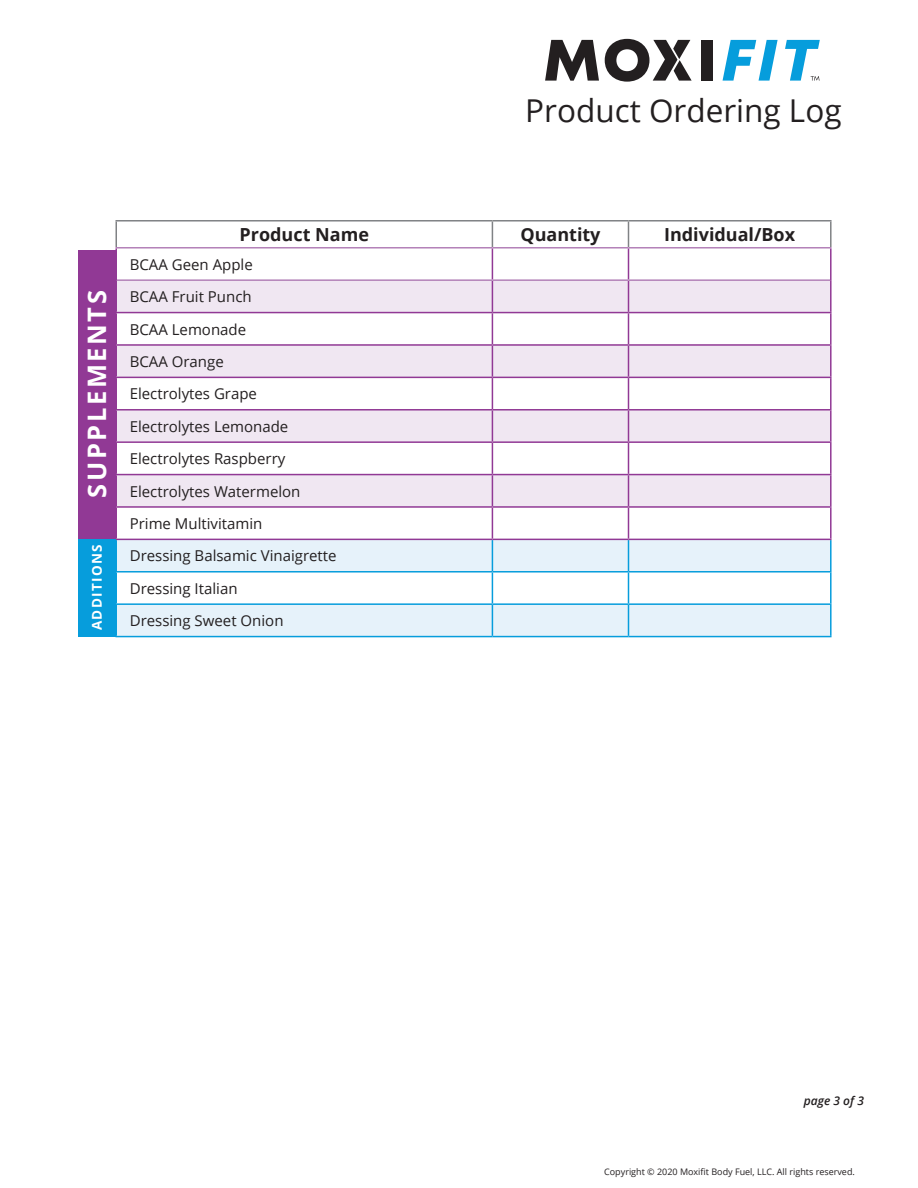
<style>
.page{position:relative;width:918px;height:1188px;background:#fff}
.page>*{position:absolute;margin:0;border:0;box-sizing:border-box;transform-origin:0 0}
.t1{font:31.5px "Open Sans";color:#231f20}
.t2{font:700 25.5px "Open Sans";letter-spacing:.1em;color:#fff}
.t3{font:700 18px "Open Sans";color:#231f20}
.t4{font:15px "Open Sans";color:#231f20}
.t5{font:700 13.5px "Open Sans";letter-spacing:.1em;color:#fff}
.t6{font:italic 600 12px "Open Sans";color:#231f20}
.t7{font:9px "Open Sans";color:#231f20}
</style>
<div class="page">
<div style="left:117px;top:281px;width:713px;height:31px;background:#f0e7f2"></div>
<svg style="left:117px;top:313px;width:713px;height:226px"></svg>
<svg style="left:117px;top:540px;width:713px;height:96px;fill:#e6f2fa"></svg>
<hr style="left:116px;top:540px;width:1px;height:31px;background:#069ddc">
<hr style="left:492px;top:540px;width:1px;height:31px;background:#069ddc">
<hr style="left:628px;top:540px;width:1px;height:31px;background:#069ddc">
<hr style="left:830px;top:540px;width:2px;height:31px;background:#069ddc">
<hr style="left:116px;top:571px;width:376px;height:2px;background:#069ddc">
<hr style="left:116px;top:573px;width:1px;height:30px;background:#069ddc">
<hr style="left:492px;top:571px;width:136px;height:2px;background:#069ddc">
<hr style="left:492px;top:573px;width:1px;height:30px;background:#069ddc">
<hr style="left:628px;top:571px;width:204px;height:2px;background:#069ddc">
<hr style="left:628px;top:573px;width:1px;height:30px;background:#069ddc">
<hr style="left:830px;top:573px;width:2px;height:30px;background:#069ddc">
<hr style="left:116px;top:603px;width:376px;height:2px;background:#069ddc">
<hr style="left:116px;top:605px;width:1px;height:31px;background:#069ddc">
<hr style="left:492px;top:603px;width:136px;height:2px;background:#069ddc">
<hr style="left:492px;top:605px;width:1px;height:31px;background:#069ddc">
<hr style="left:628px;top:603px;width:204px;height:2px;background:#069ddc">
<hr style="left:628px;top:605px;width:1px;height:31px;background:#069ddc">
<hr style="left:830px;top:605px;width:2px;height:31px;background:#069ddc">
<hr style="left:116px;top:636px;width:376px;height:1px;background:#069ddc">
<hr style="left:492px;top:636px;width:136px;height:1px;background:#069ddc">
<hr style="left:628px;top:636px;width:204px;height:1px;background:#069ddc">
<hr style="left:116px;top:220px;width:376px;height:2px;background:#808285">
<svg style="left:116px;top:222px;width:1px;height:25px"></svg>
<hr style="left:492px;top:220px;width:136px;height:2px;background:#808285">
<svg style="left:492px;top:222px;width:1px;height:25px"></svg>
<hr style="left:628px;top:220px;width:204px;height:2px;background:#808285">
<svg style="left:628px;top:222px;width:1px;height:25px"></svg>
<hr style="left:830px;top:222px;width:2px;height:25px;background:#808285">
<hr style="left:116px;top:247px;width:376px;height:2px;background:#b381b8">
<hr style="left:492px;top:247px;width:136px;height:2px;background:#b381b8">
<hr style="left:628px;top:247px;width:204px;height:2px;background:#b381b8">
<hr style="left:117px;top:279px;width:375px;height:2px;background:#b381b8">
<hr style="left:492px;top:279px;width:136px;height:2px;background:#b381b8">
<hr style="left:628px;top:279px;width:202px;height:2px;background:#b381b8">
<hr style="left:116px;top:249px;width:1px;height:31px;background:#913995">
<hr style="left:492px;top:249px;width:1px;height:30px;background:#913995">
<hr style="left:628px;top:249px;width:1px;height:30px;background:#913995">
<hr style="left:830px;top:249px;width:2px;height:31px;background:#913995">
<hr style="left:116px;top:280px;width:1px;height:32px;background:#913995">
<hr style="left:492px;top:281px;width:1px;height:31px;background:#913995">
<hr style="left:628px;top:281px;width:1px;height:31px;background:#913995">
<hr style="left:830px;top:280px;width:2px;height:32px;background:#913995">
<hr style="left:116px;top:312px;width:376px;height:1px;background:#913995">
<hr style="left:116px;top:313px;width:1px;height:31px;background:#913995">
<hr style="left:492px;top:312px;width:136px;height:1px;background:#913995">
<hr style="left:492px;top:313px;width:1px;height:31px;background:#913995">
<hr style="left:628px;top:312px;width:204px;height:1px;background:#913995">
<hr style="left:628px;top:313px;width:1px;height:31px;background:#913995">
<hr style="left:830px;top:313px;width:2px;height:31px;background:#913995">
<hr style="left:116px;top:344px;width:376px;height:2px;background:#913995">
<hr style="left:116px;top:346px;width:1px;height:31px;background:#913995">
<hr style="left:492px;top:344px;width:136px;height:2px;background:#913995">
<hr style="left:492px;top:346px;width:1px;height:31px;background:#913995">
<hr style="left:628px;top:344px;width:204px;height:2px;background:#913995">
<hr style="left:628px;top:346px;width:1px;height:31px;background:#913995">
<hr style="left:830px;top:346px;width:2px;height:31px;background:#913995">
<hr style="left:116px;top:377px;width:376px;height:1px;background:#913995">
<hr style="left:116px;top:378px;width:1px;height:31px;background:#913995">
<hr style="left:492px;top:377px;width:136px;height:1px;background:#913995">
<hr style="left:492px;top:378px;width:1px;height:31px;background:#913995">
<hr style="left:628px;top:377px;width:204px;height:1px;background:#913995">
<hr style="left:628px;top:378px;width:1px;height:31px;background:#913995">
<hr style="left:830px;top:378px;width:2px;height:31px;background:#913995">
<hr style="left:116px;top:409px;width:376px;height:2px;background:#913995">
<hr style="left:116px;top:411px;width:1px;height:30px;background:#913995">
<hr style="left:492px;top:409px;width:136px;height:2px;background:#913995">
<hr style="left:492px;top:411px;width:1px;height:30px;background:#913995">
<hr style="left:628px;top:409px;width:204px;height:2px;background:#913995">
<hr style="left:628px;top:411px;width:1px;height:30px;background:#913995">
<hr style="left:830px;top:411px;width:2px;height:30px;background:#913995">
<hr style="left:116px;top:441px;width:376px;height:2px;background:#913995">
<hr style="left:116px;top:443px;width:1px;height:31px;background:#913995">
<hr style="left:492px;top:441px;width:136px;height:2px;background:#913995">
<hr style="left:492px;top:443px;width:1px;height:31px;background:#913995">
<hr style="left:628px;top:441px;width:204px;height:2px;background:#913995">
<hr style="left:628px;top:443px;width:1px;height:31px;background:#913995">
<hr style="left:830px;top:443px;width:2px;height:31px;background:#913995">
<hr style="left:116px;top:474px;width:376px;height:1px;background:#913995">
<hr style="left:116px;top:475px;width:1px;height:31px;background:#913995">
<hr style="left:492px;top:474px;width:136px;height:1px;background:#913995">
<hr style="left:492px;top:475px;width:1px;height:31px;background:#913995">
<hr style="left:628px;top:474px;width:204px;height:1px;background:#913995">
<hr style="left:628px;top:475px;width:1px;height:31px;background:#913995">
<hr style="left:830px;top:475px;width:2px;height:31px;background:#913995">
<hr style="left:116px;top:506px;width:376px;height:2px;background:#913995">
<hr style="left:116px;top:508px;width:1px;height:31px;background:#913995">
<hr style="left:492px;top:506px;width:136px;height:2px;background:#913995">
<hr style="left:492px;top:508px;width:1px;height:31px;background:#913995">
<hr style="left:628px;top:506px;width:204px;height:2px;background:#913995">
<hr style="left:628px;top:508px;width:1px;height:31px;background:#913995">
<hr style="left:830px;top:508px;width:2px;height:31px;background:#913995">
<hr style="left:116px;top:539px;width:376px;height:1px;background:#913995">
<hr style="left:492px;top:539px;width:136px;height:1px;background:#913995">
<hr style="left:628px;top:539px;width:204px;height:1px;background:#913995">
<div style="left:78px;top:538px;width:38px;height:98px;background:#069ddc"></div>
<div style="left:78px;top:250px;width:38px;height:288px;background:#913995"></div>
<svg style="left:545px;top:40px;width:54px;height:41px"></svg>
<div style="left:701px;top:40px;width:12px;height:41px;background:#231f20"></div>
<svg style="left:605px;top:39px;width:87px;height:43px"></svg>
<svg style="left:723px;top:40px;width:55px;height:41px"></svg>
<svg style="left:785px;top:40px;width:35px;height:41px"></svg>
<p class="t1" style="left:525px;top:89px;width:318px">Product Ordering Log</p>
<p class="t2" style="left:79px;top:498px;width:209px;rotate:-90deg">SUPPLEMENTS</p>
<p class="t5" style="left:87px;top:630px;width:88px;rotate:-90deg">ADDITIONS</p>
<p class="t3" style="left:240px;top:222px;width:131px">Product Name</p>
<p class="t3" style="left:520px;top:222px;width:82px">Quantity</p>
<p class="t3" style="left:664px;top:222px;width:133px">Individual/Box</p>
<p class="t4" style="left:130px;top:254px;width:125px">BCAA Geen Apple</p>
<p class="t4" style="left:130px;top:286px;width:123px">BCAA Fruit Punch</p>
<p class="t4" style="left:130px;top:319px;width:118px">BCAA Lemonade</p>
<p class="t4" style="left:130px;top:351px;width:96px">BCAA Orange</p>
<p class="t4" style="left:130px;top:384px;width:129px">Electrolytes Grape</p>
<p class="t4" style="left:130px;top:416px;width:160px">Electrolytes Lemonade</p>
<p class="t4" style="left:130px;top:448px;width:157px">Electrolytes Raspberry</p>
<p class="t4" style="left:130px;top:481px;width:172px">Electrolytes Watermelon</p>
<p class="t4" style="left:130px;top:513px;width:134px">Prime Multivitamin</p>
<p class="t4" style="left:130px;top:546px;width:208px">Dressing Balsamic Vinaigrette</p>
<p class="t4" style="left:130px;top:578px;width:109px">Dressing Italian</p>
<p class="t4" style="left:130px;top:610px;width:155px">Dressing Sweet Onion</p>
<p class="t6" style="left:804px;top:1093px;width:62px">page 3 of 3</p>
<p class="t7" style="left:604px;top:1166px;width:252px">Copyright © 2020 Moxifit Body Fuel, LLC. All rights reserved.</p>
</div>
